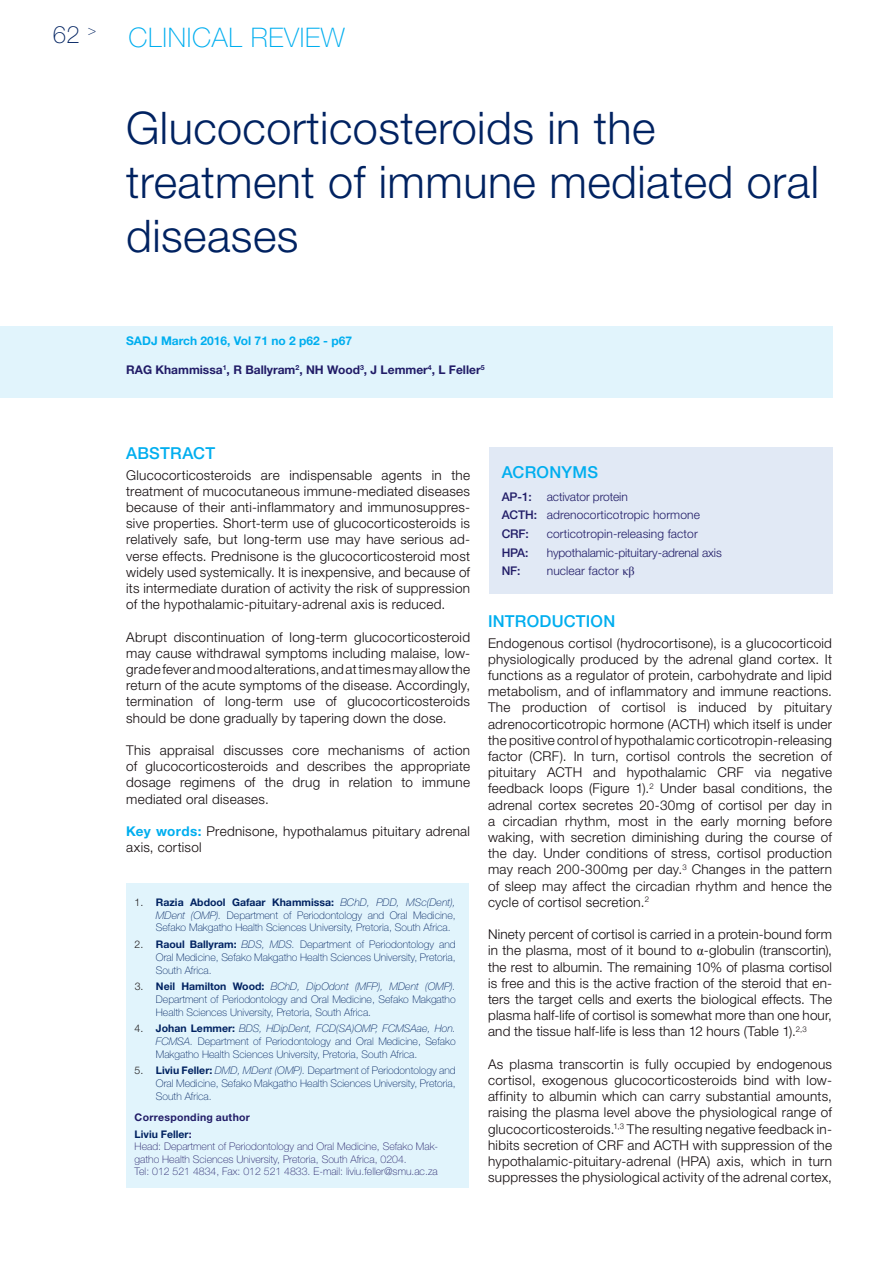
<style>
.page{position:relative;width:893px;height:1263px;background:#fff}
.page>*{position:absolute;margin:0;border:0;box-sizing:border-box;transform-origin:0 0}
.t1{font:300 45px/54px "Helvetica Neue LT Std";letter-spacing:.01em;color:#002261}
.t2{font:100 27px "Helvetica Neue LT Std";letter-spacing:.025em;color:#00aeef}
.t3{font:500 16.5px "Helvetica Neue LT Std";letter-spacing:.015em;color:#00aeef}
.t4{font:300 13.5px/16.2px "Helvetica Neue LT Std";letter-spacing:.02em;color:#110a0c;text-align:justify}
.t5{font:300 12px/18.6px "Helvetica Neue LT Std";letter-spacing:.01em;color:#211c67}
.t6{font:700 12px "Helvetica Neue LT Std";color:#211c67}
.t7{font:300 12px "Helvetica Neue LT Std";letter-spacing:-.01em;color:#211c67}
.t8{font:700 12px "Helvetica Neue LT Std";color:#00aeef}
.t9{font:500 12px "Helvetica Neue LT Std";color:#211c67}
.t10{font:100 10.5px/12.6px "Helvetica Neue LT Std";color:#002261;text-align:justify}
.t11{font:100 10.5px/12.6px "Helvetica Neue LT Std";color:#211c67}
.t12{font:700 10.5px/16.8px "Helvetica Neue LT Std";letter-spacing:.025em;color:#211c67}
.s1{font-size:24px;color:#002261}
.s2{font-weight:700;color:#00aeef}
.s3{font-weight:300;color:#231f20}
.s4{font-weight:700}
.s5{font-style:italic}
.s6{color:#002261}
.s7{font-weight:500}
.s8{font-family:"Times New Roman";font-weight:400}
</style>
<div class="page">
<div style="left:0;top:326px;width:832px;height:71px;background:#e1f4fc"></div>
<div style="left:126px;top:884px;width:343px;height:304px;background:#e1f4fc"></div>
<div style="left:489px;top:447px;width:343px;height:147px;background:#e1e9f5"></div>
<h2 class="t2" style="left:53px;top:22px;width:91px"><span class="s1">62</span> <sup>&gt;</sup> clinic</h2>
<h2 class="t2" style="left:212px;top:22px;width:135px">al review</h2>
<h1 class="t1" style="left:126px;top:100px;width:694px">Glucocorticosteroids in the treatment of immune mediated oral diseases</h1>
<p class="t8" style="left:126px;top:334px;width:227px">SADJ March 2016, Vol 71 no 2 p62 - p67</p>
<p class="t6" style="left:126px;top:362px;width:360px">RAG Khammissa<sup>1</sup>, R Ballyram<sup>2</sup>, NH Wood<sup>3</sup>, J Lemmer<sup>4</sup>, L Feller<sup>5</sup></p>
<p class="t3" style="left:126px;top:443px;width:24px">ABSTRACT</p>
<p class="t4" style="left:126px;top:466px;width:345px">Glucocorticosteroids are indispensable agents in the treatment of mucocutaneous immune-mediated diseases because of their anti-inflammatory and immunosuppres&shy;sive properties. Short-term use of glucocorticosteroids is relatively safe, but long-term use may have serious ad&shy;verse effects. Prednisone is the glucocorticosteroid most widely used systemically. It is inexpensive, and because of its intermediate duration of activity the risk of suppression of the hypothalamic-pituitary-adrenal axis is reduced.</p>
<p class="t4" style="left:126px;top:628px;width:345px">Abrupt discontinuation of long-term glucocorticosteroid may cause withdrawal symptoms including malaise, low&shy;grade fever and mood alterations, and at times may allow the return of the acute symptoms of the disease. Accordingly, termination of long-term use of glucocorticosteroids should be done gradually by tapering down the dose.</p>
<p class="t4" style="left:126px;top:742px;width:345px">This appraisal discusses core mechanisms of action of glucocorticosteroids and describes the appropriate dosage regimens of the drug in relation to immune mediated oral diseases.</p>
<p class="t4" style="left:126px;top:823px;width:345px"><span class="s2">Key words:</span> Prednisone, hypothalamus pituitary adrenal axis, cortisol</p>
<p class="t10" style="left:156px;top:896px;width:301px;text-indent:-21px"><span class="s3">1.</span> <span class="s4">Razia Abdool Gafaar Khammissa:</span> <span class="s5">BChD, PDD, MSc(Dent), MDent (OMP).</span> Department of Periodontology and Oral Medicine, Sefako Makgatho Health Sciences University, Pretoria, South Africa.</p>
<p class="t10" style="left:156px;top:938px;width:301px;text-indent:-21px"><span class="s3">2.</span> <span class="s4">Raoul Ballyram:</span> <span class="s5">BDS, MDS.</span> Department of Periodontology and Oral Medicine, Sefako Makgatho Health Sciences University, Pretoria, South Africa.</p>
<p class="t10" style="left:156px;top:980px;width:301px;text-indent:-21px"><span class="s3">3.</span> <span class="s4">Neil Hamilton Wood:</span> <span class="s5">BChD, DipOdont (MFP), MDent (OMP).<br></span>Department of Periodontology and Oral Medicine, Sefako Makgatho Health Sciences University, Pretoria, South Africa.</p>
<p class="t10" style="left:156px;top:1022px;width:301px;text-indent:-21px"><span class="s3">4.</span> <span class="s4">Johan Lemmer:</span> <span class="s5">BDS, HDipDent, FCD(SA)OMP, FCMSAae, Hon.<br>FCMSA.</span> Department of Periodontology and Oral Medicine, Sefako Makgatho Health Sciences University, Pretoria, South Africa.</p>
<p class="t10" style="left:156px;top:1064px;width:301px;text-indent:-21px"><span class="s3">5.</span> <span class="s4">Liviu Feller:</span> <span class="s5">DMD, MDent (OMP).</span> Department of Periodontology and Oral Medicine, Sefako Makgatho Health Sciences University, Pretoria, South Africa.</p>
<p class="t12" style="left:135px;top:1108px;width:117px">Corresponding author<br><span class="s6">Liviu Feller</span>:</p>
<p class="t11" style="left:135px;top:1140px;width:305px">Head: Department of Periodontology and Oral Medicine, Sefako Mak&shy;gatho Health Sciences University, Pretoria, South Africa, 0204.<br>Tel: 012 521 4834, Fax: 012 521 4833. E-mail: liviu.feller@smu.ac.za</p>
<p class="t3" style="left:502px;top:462px;width:96px">ACRONYMS</p>
<p class="t5" style="left:502px;top:487px;width:200px"><span class="s7">AP-1:</span> activator protein<br><span class="s7">ACTH:</span> adrenocorticotropic hormone<br><span class="s7">CRF:</span></p>
<p class="t5" style="left:547px;top:524px;width:153px">corticotropin-releasing factor</p>
<p class="t9" style="left:502px;top:545px;width:28px">HPA:</p>
<p class="t7" style="left:547px;top:545px;width:177px">hypothalamic-pituitary-adrenal axis</p>
<p class="t9" style="left:502px;top:564px;width:20px">NF:</p>
<p class="t5" style="left:547px;top:561px;width:89px">nuclear factor <span class="s8">κβ</span></p>
<p class="t3" style="left:488px;top:611px;width:17px">INTRODUCTION</p>
<p class="t4" style="left:488px;top:634px;width:345px">Endogenous cortisol (hydrocortisone), is a glucocorticoid physiologically produced by the adrenal gland cortex. It functions as a regulator of protein, carbohydrate and lipid metabolism, and of inflammatory and immune reactions.<br>The production of cortisol is induced by pituitary adrenocorticotropic hormone (ACTH) which itself is under the positive control of hypothalamic corticotropin-releasing factor (CRF). In turn, cortisol controls the secretion of pituitary ACTH and hypothalamic CRF via negative feedback loops (Figure 1).<sup>2</sup> Under basal conditions, the adrenal cortex secretes 20-30mg of cortisol per day in a circadian rhythm, most in the early morning before waking, with secretion diminishing during the course of the day. Under conditions of stress, cortisol production may reach 200-300mg per day.<sup>3</sup> Changes in the pattern of sleep may affect the circadian rhythm and hence the cycle of cortisol secretion.<sup>2</sup></p>
<p class="t4" style="left:488px;top:926px;width:345px">Ninety percent of cortisol is carried in a protein-bound form in the plasma, most of it bound to <span class="s8">α</span>-globulin (transcortin), the rest to albumin. The remaining 10% of plasma cortisol is free and this is the active fraction of the steroid that en&shy;ters the target cells and exerts the biological effects. The plasma half-life of cortisol is somewhat more than one hour, and the tissue half-life is less than 12 hours (Table 1).<sup>2,3</sup></p>
<p class="t4" style="left:488px;top:1056px;width:345px">As plasma transcortin is fully occupied by endogenous cortisol, exogenous glucocorticosteroids bind with low&shy;affinity to albumin which can carry substantial amounts, raising the plasma level above the physiological range of glucocorticosteroids.<sup>1,3</sup> The resulting negative feedback in&shy;hibits secretion of CRF and ACTH with suppression of the hypothalamic-pituitary-adrenal (HPA) axis, which in turn suppresses the physiological activity of the adrenal cortex,</p>
</div>
